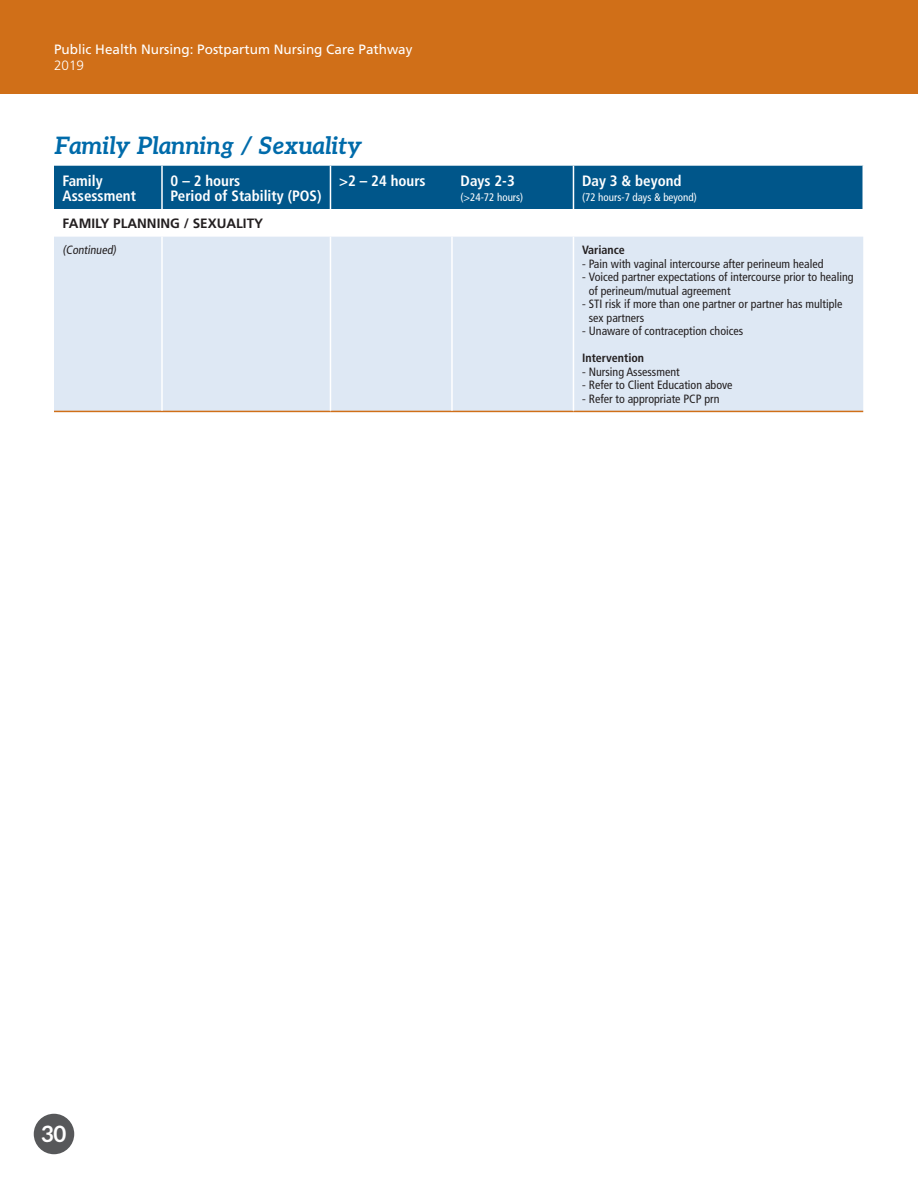
<style>
.page{position:relative;width:918px;height:1188px;background:#fff}
.page>*{position:absolute;margin:0;border:0;box-sizing:border-box;transform-origin:0 0}
.title_sub1_H2{font:italic 700 24px "Aleo";color:#006baa}
.t1{font:700 22.5px "Aleo";color:#fff}
.table_title_cond{font:700 condensed 15px/15px "Frutiger LT Std";color:#fff}
.t2{font:13.5px "Frutiger LT Std";color:#fff}
.table_txt{font:700 13.5px "Frutiger LT Std";color:#231f20}
.t3{font:300 13.5px "Frutiger LT Std";color:#fff}
.table_txt_cond_8{font:condensed 12px/13.5px "Frutiger LT Std";color:#231f20}
.table_txt_cond_8_bol{font:700 condensed 12px "Frutiger LT Std";color:#231f20}
.table_title_cond-2{font:condensed 10.95px "Frutiger LT Std";color:#fff}
.s1{font-family:"Myriad Pro";font-stretch:normal}
</style>
<div class="page">
<div style="left:54px;top:166px;width:808px;height:43px;background:#00568a"></div>
<div style="left:54px;top:237px;width:809px;height:174px;background:#dee8f4"></div>
<hr style="left:330px;top:166px;width:1px;height:43px;background:#fff">
<hr style="left:573px;top:166px;width:1px;height:43px;background:#fff">
<hr style="left:161px;top:166px;width:2px;height:43px;background:#fff">
<hr style="left:54px;top:411px;width:108px;height:1px;background:#d06f18">
<hr style="left:162px;top:411px;width:168px;height:1px;background:#d06f18">
<hr style="left:330px;top:411px;width:122px;height:1px;background:#d06f18">
<hr style="left:452px;top:411px;width:121px;height:1px;background:#d06f18">
<hr style="left:573px;top:411px;width:290px;height:1px;background:#d06f18">
<hr style="left:161px;top:237px;width:2px;height:174px;background:#fff">
<hr style="left:330px;top:237px;width:1px;height:174px;background:#fff">
<hr style="left:451px;top:237px;width:2px;height:174px;background:#fff">
<hr style="left:573px;top:237px;width:1px;height:174px;background:#fff">
<div style="left:0;top:0;width:918px;height:94px;background:#d06f18"></div>
<div style="left:34px;top:1114px;width:40px;height:40px;background:#57585a;border-radius:50%"></div>
<p class="t2" style="left:54px;top:42px;width:360px">Public Health Nursing: Postpartum Nursing Care Pathway</p>
<p class="t3" style="left:54px;top:58px;width:32px">2019</p>
<h2 class="title_sub1_H2" style="left:54px;top:132px;width:310px">Family Planning / Sexuality</h2>
<p class="table_title_cond" style="left:63px;top:173px;width:42px">Family</p>
<p class="table_title_cond" style="left:63px;top:188px;width:75px">Assessment</p>
<p class="table_title_cond" style="left:171px;top:173px;width:152px">0 – 2 hours<br>Period of Stability (POS)</p>
<p class="table_title_cond" style="left:339px;top:173px;width:88px">&gt;2 – 24 hours</p>
<p class="table_title_cond" style="left:461px;top:173px;width:56px">Days 2-3</p>
<p class="table_title_cond-2" style="left:461px;top:190px;width:64px">(&gt;24-72 hours)</p>
<p class="table_title_cond" style="left:582px;top:173px;width:101px">Day 3 &amp; beyond</p>
<p class="table_title_cond-2" style="left:582px;top:190px;width:116px">(72 hours-7 days &amp; beyond)</p>
<p class="table_txt" style="left:63px;top:215px;width:202px">FAMILY PLANNING / SEXUALITY</p>
<p class="table_txt_cond_8" style="left:63px;top:243px;width:57px">(Continued)</p>
<p class="table_txt_cond_8_bol" style="left:582px;top:243px;width:44px">Variance</p>
<p class="table_txt_cond_8" style="left:582px;top:257px;width:243px"><span class="s1">-</span> Pain with vaginal intercourse after perineum healed</p>
<p class="table_txt_cond_8" style="left:589px;top:270px;width:266px;text-indent:-7px"><span class="s1">-</span> Voiced partner expectations of intercourse prior to healing of perineum/mutual agreement</p>
<p class="table_txt_cond_8" style="left:589px;top:297px;width:255px;text-indent:-7px"><span class="s1">-</span> STI risk if more than one partner or partner has multiple sex partners</p>
<p class="table_txt_cond_8" style="left:582px;top:324px;width:163px"><span class="s1">-</span> Unaware of contraception choices</p>
<p class="table_txt_cond_8_bol" style="left:582px;top:351px;width:64px">Intervention</p>
<p class="table_txt_cond_8" style="left:582px;top:365px;width:99px"><span class="s1">-</span> Nursing Assessment</p>
<p class="table_txt_cond_8" style="left:582px;top:378px;width:152px"><span class="s1">-</span> Refer to Client Education above</p>
<p class="table_txt_cond_8" style="left:582px;top:392px;width:139px"><span class="s1">-</span> Refer to appropriate PCP prn</p>
<h2 class="t1" style="left:42px;top:1120px;width:26px">30</h2>
</div>
